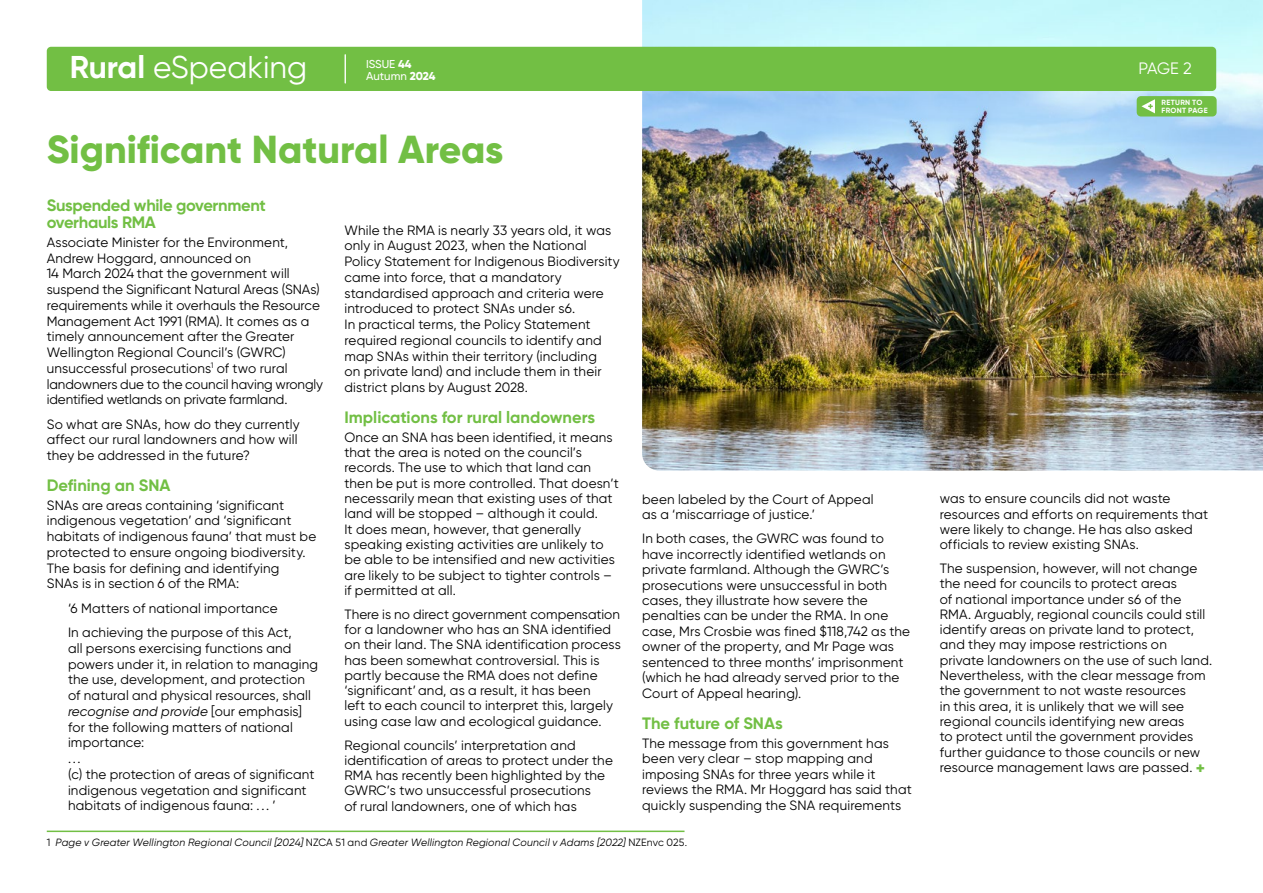
<style>
.page{position:relative;width:1263px;height:893px;background:#fff}
.page>*{position:absolute;margin:0;border:0;box-sizing:border-box;transform-origin:0 0}
.t1{font:800 39px "Gilroy";color:#72bf44}
.t2{font:31.5px "Uniform";color:#fff}
.t3{font:31.5px "Gilroy";color:#fff}
.t4{font:700 16.5px/16.5px "Gilroy";letter-spacing:-.01em;color:#72bf44}
.t5{font:16.5px "Gilroy";color:#fff}
.t6{font:13.5px/15.8px "Gilroy";letter-spacing:.01em;color:#000}
.t7{font:500 11.4px/12.5px "Gilroy";color:#fff}
.t8{font:italic 10.5px "Gilroy";letter-spacing:.02em;color:#000}
.t9{font:500 9.6px "Uniform Condensed";color:#fff}
.t10{font:500 9.6px "Uniform";color:#fff}
.t11{font:700 7.5px/7.5px "Gilroy";letter-spacing:.035em;color:#fff}
.s1{font-weight:700}
.s2{font-weight:800}
.s3{font-weight:900}
.s4{font-family:"Uniform";font-weight:900}
.s5{font-style:italic}
.s6{font-style:normal}
.s7{font-weight:800;font-size:16.5px;color:#72bf44}
</style>
<div class="page">
<img style="left:642px;top:0;width:621px;height:470px">
<div style="left:47px;top:47px;width:1169px;height:44px;background:#72bf44;border-radius:4px"></div>
<div style="left:1137px;top:96px;width:79px;height:21px;background:#72bf44;border-radius:4px"></div>
<svg style="left:1141px;top:99px;width:14px;height:14px"></svg>
<svg style="left:344px;top:55px;width:2px;height:29px"></svg>
<hr style="left:47px;top:831px;width:637px;height:1px;background:#72bf44">
<h2 class="t3" style="left:70px;top:48px;width:239px"><span class="s1">Rural</span> eSpeaking</h2>
<p class="t5" style="left:1138px;top:58px;width:55px">PAGE 2</p>
<p class="t11" style="left:1161px;top:99px;width:48px">RETURN TO<br>FRONT PAGE</p>
<p class="t7" style="left:366px;top:57px;width:71px">ISSUE <span class="s2">44<br></span>Autumn <span class="s2">2024</span></p>
<h2 class="t2" style="left:70px;top:57px;width:250px"><span class="s1">Rural</span> eSpeaking</h2>
<p class="t10" style="left:367px;top:65px;width:43px">ISSUE <span class="s3">34</span></p>
<p class="t9" style="left:367px;top:76px;width:60px">Summer <span class="s4">2020</span></p>
<h1 class="t1" style="left:47px;top:125px;width:458px">Significant Natural Areas</h1>
<p class="t4" style="left:47px;top:197px;width:221px">Suspended while government overhauls RMA</p>
<p class="t6" style="left:47px;top:234px;width:278px">Associate Minister for the Environment, Andrew Hoggard, announced on<br>14 March 2024 that the government will suspend the Significant Natural Areas (SNAs) requirements while it overhauls the Resource Management Act 1991 (RMA). It comes as a timely announcement after the Greater Wellington Regional Council’s (GWRC) unsuccessful prosecutions<sup>1</sup> of two rural landowners due to the council having wrongly identified wetlands on private farmland.</p>
<p class="t6" style="left:47px;top:416px;width:254px">So what are SNAs, how do they currently affect our rural landowners and how will they be addressed in the future?</p>
<p class="t4" style="left:47px;top:477px;width:125px">Defining an SNA</p>
<p class="t6" style="left:47px;top:497px;width:271px">SNAs are areas containing ‘significant indigenous vegetation’ and ‘significant habitats of indigenous fauna’ that must be protected to ensure ongoing biodiversity.<br>The basis for defining and identifying<br>SNAs is in section 6 of the RMA:</p>
<p class="t6" style="left:68px;top:596px;width:225px;line-height:24.3px">‘6 Matters of national importance<br>In achieving the purpose of this Act,</p>
<p class="t6" style="left:68px;top:640px;width:252px">all persons exercising functions and powers under it, in relation to managing the use, development, and protection of natural and physical resources, shall <span class="s5">recognise and provide</span> [our emphasis] for the following matters of national importance:<br>...<br>(c) the protection of areas of significant indigenous vegetation and significant habitats of indigenous fauna: . . . ’</p>
<p class="t6" style="left:344px;top:222px;width:277px">While the RMA is nearly 33 years old, it was only in August 2023, when the National Policy Statement for Indigenous Biodiversity came into force, that a mandatory standardised approach and criteria were introduced to protect SNAs under s6.<br>In practical terms, the Policy Statement required regional councils to identify and map SNAs within their territory (including<br>on private land) and include them in their district plans by August 2028.</p>
<p class="t4" style="left:344px;top:409px;width:252px">Implications for rural landowners</p>
<p class="t6" style="left:344px;top:429px;width:276px;line-height:15.3px">Once an SNA has been identified, it means that the area is noted on the council’s records. The use to which that land can then be put is more controlled. That doesn’t necessarily mean that existing uses of that land will be stopped – although it could.<br>It does mean, however, that generally speaking existing activities are unlikely to be able to be intensified and new activities are likely to be subject to tighter controls – if permitted at all.</p>
<p class="t6" style="left:344px;top:606px;width:278px;line-height:15.3px">There is no direct government compensation for a landowner who has an SNA identified on their land. The SNA identification process has been somewhat controversial. This is partly because the RMA does not define ‘significant’ and, as a result, it has been<br>left to each council to interpret this, largely using case law and ecological guidance.</p>
<p class="t6" style="left:344px;top:737px;width:270px;line-height:15.3px">Regional councils’ interpretation and identification of areas to protect under the RMA has recently been highlighted by the GWRC’s two unsuccessful prosecutions<br>of rural landowners, one of which has</p>
<p class="t6" style="left:642px;top:491px;width:233px">been labeled by the Court of Appeal as a ‘miscarriage of justice.’</p>
<p class="t6" style="left:642px;top:531px;width:270px">In both cases, the GWRC was found to have incorrectly identified wetlands on private farmland. Although the GWRC’s prosecutions were unsuccessful in both cases, they illustrate how severe the penalties can be under the RMA. In one case, Mrs Crosbie was fined $118,742 as the owner of the property, and Mr Page was sentenced to three months’ imprisonment (which he had already served prior to the Court of Appeal hearing).</p>
<p class="t4" style="left:642px;top:715px;width:142px">The future of SNAs</p>
<p class="t6" style="left:642px;top:735px;width:271px">The message from this government has been very clear – stop mapping and imposing SNAs for three years while it reviews the RMA. Mr Hoggard has said that quickly suspending the SNA requirements</p>
<p class="t8" style="left:47px;top:836px;width:642px"><span class="s6">1</span> Page v Greater Wellington Regional Council [2024] <span class="s6">NZCA 51 and</span> Greater Wellington Regional Council v Adams [2022] <span class="s6">NZEnvc 025.</span></p>
<p class="t6" style="left:940px;top:491px;width:270px;line-height:15.3px">was to ensure councils did not waste resources and efforts on requirements that were likely to change. He has also asked officials to review existing SNAs.</p>
<p class="t6" style="left:940px;top:560px;width:274px;line-height:15.3px">The suspension, however, will not change the need for councils to protect areas<br>of national importance under s6 of the RMA. Arguably, regional councils could still identify areas on private land to protect, and they may impose restrictions on private landowners on the use of such land.<br>Nevertheless, with the clear message from the government to not waste resources<br>in this area, it is unlikely that we will see regional councils identifying new areas<br>to protect until the government provides further guidance to those councils or new resource management laws are passed. <span class="s7">+</span></p>
</div>
